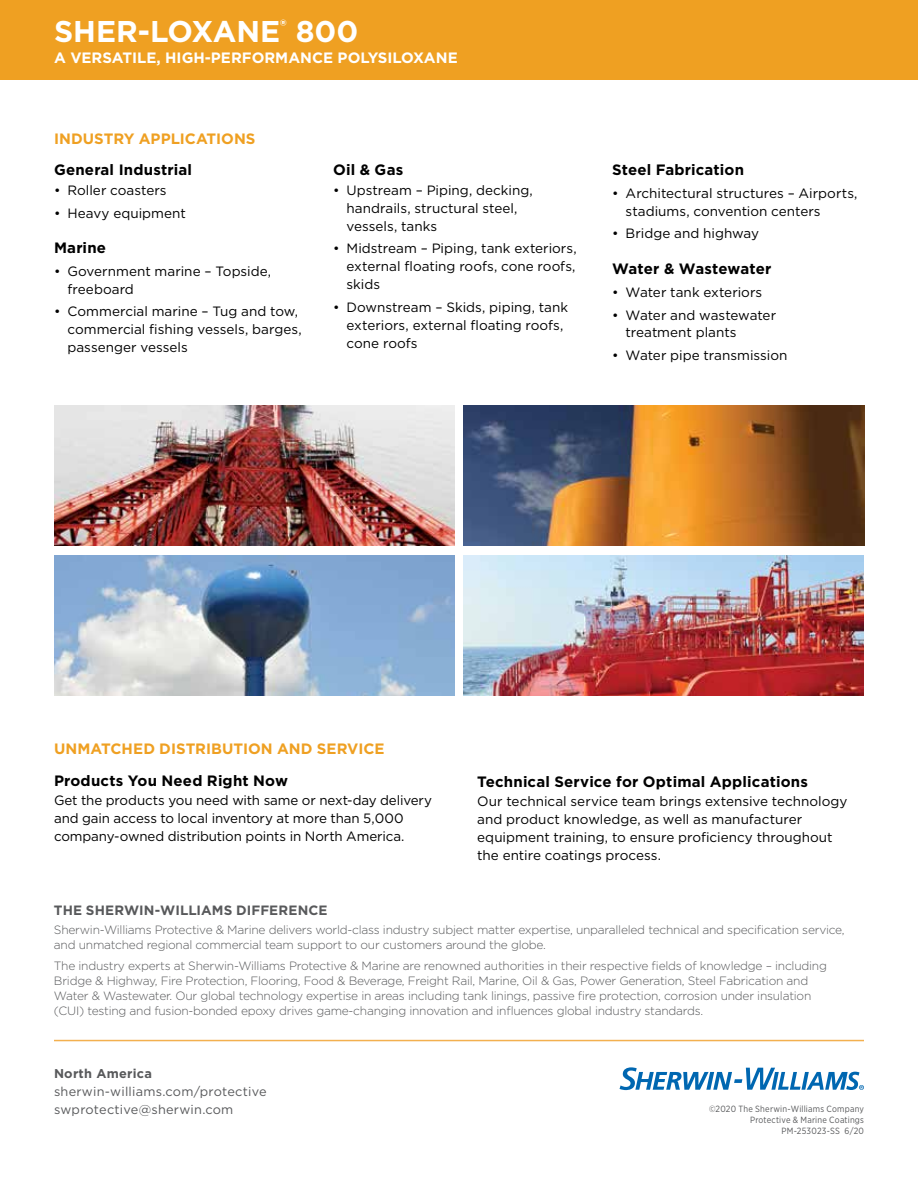
<style>
.page{position:relative;width:918px;height:1188px;background:#fff}
.page>*{position:absolute;margin:0;border:0;box-sizing:border-box;transform-origin:0 0}
.t1{font:700 30px "Gotham";color:#fff}
.t2{font:700 15px "Gotham";letter-spacing:.01em;color:#000}
.t3{font:700 15px "Gotham";color:#efa022}
.t4{font:700 15px "Gotham";color:#fff}
.t5{font:13.5px/18px "Gotham";color:#000}
.t6{font:700 13.5px "Gotham";letter-spacing:.005em;color:#58595b}
.t7{font:12.75px/18px "Gotham";letter-spacing:.02em;color:#58595b}
.t8{font:700 12.75px "Gotham";letter-spacing:.02em;color:#58595b}
.t9{font:300 12px/15px "Gotham";letter-spacing:-.02em;color:#58595b}
.t10{font:9px/10.8px "Gotham Narrow";letter-spacing:.025em;color:#58595b;text-align:right}
</style>
<div class="page">
<div style="left:0;top:0;width:918px;height:80px;background:#efa022"></div>
<hr style="left:54px;top:1040px;width:810px;height:1px;background:#f3b04f">
<svg style="left:620px;top:1067px;width:244px;height:23px"></svg>
<img style="left:54px;top:405px;width:400px;height:141px">
<img style="left:464px;top:555px;width:400px;height:141px">
<img style="left:464px;top:405px;width:400px;height:141px">
<img style="left:54px;top:555px;width:400px;height:141px">
<h1 class="t1" style="left:54px;top:11px;width:306px">SHER-LOXANE<sup>®</sup> 800</h1>
<p class="t4" style="left:54px;top:48px;width:405px">A VERSATILE, HIGH-PERFORMANCE POLYSILOXANE</p>
<p class="t3" style="left:54px;top:129px;width:203px">INDUSTRY APPLICATIONS</p>
<p class="t2" style="left:54px;top:160px;width:140px">General Industrial</p>
<p class="t5" style="left:54px;top:181px;width:114px">• Roller coasters</p>
<p class="t5" style="left:54px;top:203px;width:133px">• Heavy equipment</p>
<p class="t2" style="left:54px;top:238px;width:54px">Marine</p>
<p class="t5" style="left:68px;top:262px;width:205px;text-indent:-14px">• Government marine – Topside, freeboard</p>
<p class="t5" style="left:68px;top:302px;width:236px;text-indent:-14px">• Commercial marine – Tug and tow, commercial fishing vessels, barges, passenger vessels</p>
<p class="t2" style="left:333px;top:160px;width:72px">Oil &amp; Gas</p>
<p class="t5" style="left:347px;top:181px;width:188px;text-indent:-14px">• Upstream – Piping, decking, handrails, structural steel, vessels, tanks</p>
<p class="t5" style="left:347px;top:239px;width:232px;text-align:justify;text-indent:-14px">• Midstream – Piping, tank exteriors, external floating roofs, cone roofs, skids</p>
<p class="t5" style="left:347px;top:298px;width:223px;text-indent:-14px">• Downstream – Skids, piping, tank exteriors, external floating roofs, cone roofs</p>
<p class="t2" style="left:612px;top:160px;width:133px">Steel Fabrication</p>
<p class="t5" style="left:626px;top:184px;width:233px;text-indent:-14px">• Architectural structures – Airports, stadiums, convention centers</p>
<p class="t5" style="left:612px;top:224px;width:148px">• Bridge and highway</p>
<p class="t2" style="left:612px;top:259px;width:161px">Water &amp; Wastewater</p>
<p class="t5" style="left:612px;top:283px;width:152px">• Water tank exteriors</p>
<p class="t5" style="left:626px;top:305px;width:152px;text-indent:-14px">• Water and wastewater treatment plants</p>
<p class="t5" style="left:612px;top:346px;width:177px">• Water pipe transmission</p>
<p class="t3" style="left:54px;top:739px;width:332px">UNMATCHED DISTRIBUTION AND SERVICE</p>
<p class="t2" style="left:54px;top:770px;width:236px">Products You Need Right Now</p>
<p class="t5" style="left:54px;top:791px;width:380px">Get the products you need with same or next-day delivery and gain access to local inventory at more than 5,000 company-owned distribution points in North America.</p>
<p class="t2" style="left:477px;top:772px;width:332px">Technical Service for Optimal Applications</p>
<p class="t5" style="left:477px;top:792px;width:372px">Our technical service team brings extensive technology and product knowledge, as well as manufacturer equipment training, to ensure proficiency throughout the entire coatings process.</p>
<p class="t6" style="left:54px;top:901px;width:275px">THE SHERWIN-WILLIAMS DIFFERENCE</p>
<p class="t9" style="left:54px;top:922px;width:792px">Sherwin-Williams Protective &amp; Marine delivers world-class industry subject matter expertise, unparalleled technical and specification service, and unmatched regional commercial team support to our customers around the globe.</p>
<p class="t9" style="left:54px;top:958px;width:774px">The industry experts at Sherwin-Williams Protective &amp; Marine are renowned authorities in their respective fields of knowledge – including Bridge &amp; Highway, Fire Protection, Flooring, Food &amp; Beverage, Freight Rail, Marine, Oil &amp; Gas, Power Generation, Steel Fabrication and Water &amp; Wastewater. Our global technology expertise in areas including tank linings, passive fire protection, corrosion under insulation (CUI) testing and fusion-bonded epoxy drives game-changing innovation and influences global industry standards.</p>
<p class="t8" style="left:54px;top:1065px;width:99px">North America</p>
<p class="t7" style="left:54px;top:1082px;width:214px">sherwin-williams.com/protective swprotective@sherwin.com</p>
<p class="t10" style="left:709px;top:1104px;width:156px">©2020 The Sherwin-Williams Company<br>Protective &amp; Marine Coatings<br>PM-253023-SS 6/20</p>
</div>
